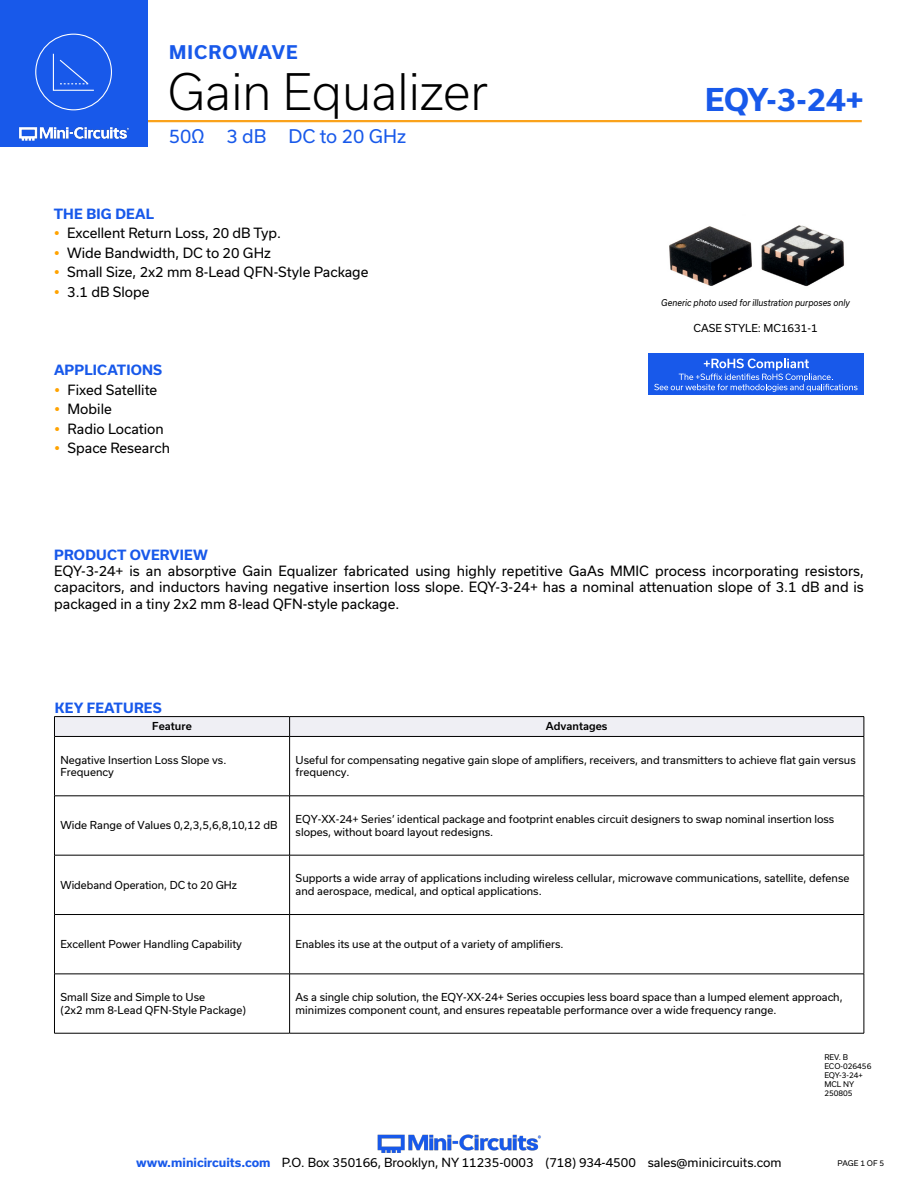
<style>
.page{position:relative;width:918px;height:1188px;background:#fff}
.page>*{position:absolute;margin:0;border:0;box-sizing:border-box;transform-origin:0 0}
.t1{font:300 48px "Usual";color:#000}
.t2{font:700 30px "Usual";color:#1859ea}
.t3{font:18px "Usual";color:#1859ea}
.t4{font:700 18px "Usual";letter-spacing:.06em;color:#1859ea}
.Regular_Copy{font:13.5px/16.2px "Usual";color:#000;text-align:justify}
.Blue_Headers{font:700 13.5px "Usual";letter-spacing:.015em;color:#1859ea}
.t5{font:12px "Usual";color:#000}
.Table_Body_Left_Justified{font:10.5px/12.6px "Usual";color:#000}
.Case_style_text{font:10.5px "Usual";color:#000}
.Table_Header_Center{font:500 10.5px "Usual";color:#000}
.Generic_photo_text{font:italic 9px "Usual";color:#000;scale:.9 1}
.Revision{font:7.5px "Usual";color:#000}
.s1{font-weight:700;color:#1859ea}
</style>
<div class="page">
<hr style="left:129px;top:120px;width:733px;height:2px;background:#faa21b">
<div style="left:0;top:0;width:147px;height:147px;background:#1859ea"></div>
<hr style="left:917px;top:0;width:1px;height:147px;background:#1859ea">
<img style="left:19px;top:126px;width:110px;height:15px">
<div style="left:35px;top:34px;width:77px;height:76px;border:1px solid #fff;border-radius:50%"></div>
<svg style="left:52px;top:53px;width:42px;height:38px"></svg>
<img style="left:377px;top:1134px;width:164px;height:19px">
<img style="left:669px;top:225px;width:176px;height:62px">
<div style="left:648px;top:353px;width:215px;height:42px;background:#1859ea"></div>
<svg style="left:654px;top:359px;width:204px;height:33px"></svg>
<hr style="left:54px;top:716px;width:236px;height:1px;background:#000">
<hr style="left:290px;top:716px;width:574px;height:1px;background:#000">
<svg style="left:54px;top:717px;width:811px;height:19px"></svg>
<hr style="left:54px;top:736px;width:236px;height:1px;background:#000">
<hr style="left:54px;top:737px;width:1px;height:59px;background:#000">
<hr style="left:290px;top:736px;width:574px;height:1px;background:#000">
<hr style="left:289px;top:737px;width:1px;height:59px;background:#000">
<hr style="left:864px;top:737px;width:1px;height:59px;background:#000">
<hr style="left:54px;top:796px;width:236px;height:1px;background:#000">
<hr style="left:54px;top:796px;width:1px;height:59px;background:#000">
<hr style="left:290px;top:796px;width:574px;height:1px;background:#000">
<hr style="left:289px;top:796px;width:1px;height:59px;background:#000">
<hr style="left:864px;top:796px;width:1px;height:59px;background:#000">
<hr style="left:54px;top:855px;width:236px;height:1px;background:#000">
<hr style="left:54px;top:855px;width:1px;height:59px;background:#000">
<hr style="left:290px;top:855px;width:574px;height:1px;background:#000">
<hr style="left:289px;top:855px;width:1px;height:59px;background:#000">
<hr style="left:864px;top:855px;width:1px;height:59px;background:#000">
<hr style="left:54px;top:914px;width:236px;height:1px;background:#000">
<hr style="left:54px;top:915px;width:1px;height:59px;background:#000">
<hr style="left:290px;top:914px;width:574px;height:1px;background:#000">
<hr style="left:289px;top:915px;width:1px;height:59px;background:#000">
<hr style="left:864px;top:915px;width:1px;height:59px;background:#000">
<hr style="left:54px;top:974px;width:236px;height:1px;background:#000">
<hr style="left:54px;top:974px;width:1px;height:59px;background:#000">
<hr style="left:290px;top:974px;width:574px;height:1px;background:#000">
<hr style="left:289px;top:974px;width:1px;height:59px;background:#000">
<hr style="left:864px;top:974px;width:1px;height:59px;background:#000">
<hr style="left:54px;top:1033px;width:236px;height:1px;background:#000">
<hr style="left:290px;top:1033px;width:574px;height:1px;background:#000">
<h3 class="t4" style="left:169px;top:42px;width:130px">MICROWAVE</h3>
<h1 class="t1" style="left:168px;top:65px;width:322px">Gain Equalizer</h1>
<h3 class="t3" style="left:169px;top:125px;width:239px">50Ω 3 dB DC to 20 GHz</h3>
<p class="Blue_Headers" style="left:54px;top:206px;width:102px">THE BIG DEAL</p>
<p class="Regular_Copy" style="left:67px;top:225px;width:215px">Excellent Return Loss, 20 dB Typ.</p>
<p class="Regular_Copy" style="left:67px;top:245px;width:205px">Wide Bandwidth, DC to 20 GHz</p>
<p class="Regular_Copy" style="left:67px;top:264px;width:303px">Small Size, 2x2 mm 8-Lead QFN-Style Package</p>
<p class="Regular_Copy" style="left:67px;top:284px;width:84px">3.1 dB Slope</p>
<p class="Blue_Headers" style="left:54px;top:363px;width:110px">APPLICATIONS</p>
<p class="Regular_Copy" style="left:68px;top:382px;width:91px">Fixed Satellite</p>
<p class="Regular_Copy" style="left:68px;top:401px;width:46px">Mobile</p>
<p class="Regular_Copy" style="left:68px;top:421px;width:98px">Radio Location</p>
<p class="Regular_Copy" style="left:68px;top:440px;width:104px">Space Research</p>
<h2 class="t2" style="left:705px;top:82px;width:160px">EQY-3-24+</h2>
<p class="Generic_photo_text" style="left:661px;top:298px;width:211px">Generic photo used for illustration purposes only</p>
<p class="Case_style_text" style="left:693px;top:322px;width:126px">CASE STYLE: MC1631-1</p>
<p class="Blue_Headers" style="left:54px;top:547px;width:155px">PRODUCT OVERVIEW</p>
<p class="Regular_Copy" style="left:54px;top:563px;width:811px">EQY-3-24+ is an absorptive Gain Equalizer fabricated using highly repetitive GaAs MMIC process incorporating resistors, capacitors, and inductors having negative insertion loss slope. EQY-3-24+ has a nominal attenuation slope of 3.1 dB and is packaged in a tiny 2x2 mm 8-lead QFN-style package.</p>
<p class="Blue_Headers" style="left:55px;top:700px;width:108px">KEY FEATURES</p>
<p class="Table_Header_Center" style="left:152px;top:720px;width:41px">Feature</p>
<p class="Table_Header_Center" style="left:546px;top:720px;width:63px">Advantages</p>
<p class="Table_Body_Left_Justified" style="left:60px;top:754px;width:167px">Negative Insertion Loss Slope vs.</p>
<p class="Table_Body_Left_Justified" style="left:60px;top:766px;width:55px">Frequency</p>
<p class="Table_Body_Left_Justified" style="left:296px;top:754px;width:562px">Useful for compensating negative gain slope of amplifiers, receivers, and transmitters to achieve flat gain versus frequency.</p>
<p class="Table_Body_Left_Justified" style="left:60px;top:819px;width:218px">Wide Range of Values 0,2,3,5,6,8,10,12 dB</p>
<p class="Table_Body_Left_Justified" style="left:296px;top:813px;width:540px">EQY-XX-24+ Series’ identical package and footprint enables circuit designers to swap nominal insertion loss slopes, without board layout redesigns.</p>
<p class="Table_Body_Left_Justified" style="left:60px;top:879px;width:178px">Wideband Operation, DC to 20 GHz</p>
<p class="Table_Body_Left_Justified" style="left:296px;top:872px;width:555px">Supports a wide array of applications including wireless cellular, microwave communications, satellite, defense and aerospace, medical, and optical applications.</p>
<p class="Table_Body_Left_Justified" style="left:60px;top:938px;width:183px">Excellent Power Handling Capability</p>
<p class="Table_Body_Left_Justified" style="left:296px;top:938px;width:269px">Enables its use at the output of a variety of amplifiers.</p>
<p class="Table_Body_Left_Justified" style="left:60px;top:991px;width:146px">Small Size and Simple to Use</p>
<p class="Table_Body_Left_Justified" style="left:60px;top:1004px;width:187px">(2x2 mm 8-Lead QFN-Style Package)</p>
<p class="Table_Body_Left_Justified" style="left:296px;top:991px;width:549px">As a single chip solution, the EQY-XX-24+ Series occupies less board space than a lumped element approach, minimizes component count, and ensures repeatable performance over a wide frequency range.</p>
<p class="Revision" style="left:824px;top:1053px;width:25px">REV. B</p>
<p class="Revision" style="left:824px;top:1062px;width:48px">ECO-026456</p>
<p class="Revision" style="left:824px;top:1071px;width:40px">EQY-3-24+</p>
<p class="Revision" style="left:824px;top:1080px;width:31px">MCL NY</p>
<p class="Revision" style="left:824px;top:1089px;width:30px">250805</p>
<p class="t5" style="left:136px;top:1156px;width:647px"><span class="s1">www.minicircuits.com</span> P.O. Box 350166, Brooklyn, NY 11235-0003 (718) 934-4500 sales@minicircuits.com</p>
<p class="Revision" style="left:838px;top:1159px;width:48px">PAGE 1 OF 5</p>
</div>
